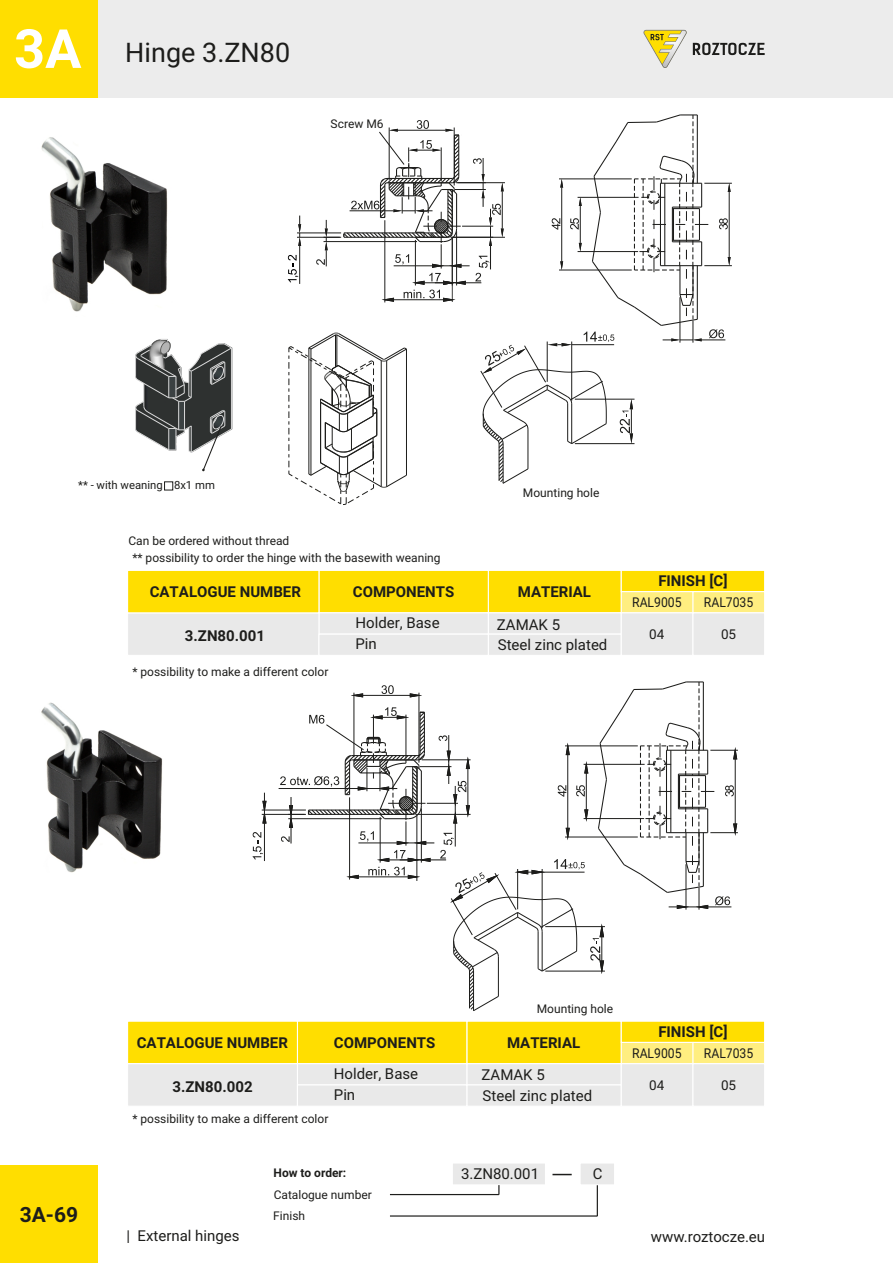
<style>
.page{position:relative;width:893px;height:1263px;background:#fff}
.page>*{position:absolute;margin:0;border:0;box-sizing:border-box;transform-origin:0 0}
.t1{font:700 54px "Roboto";color:#fff}
.t2{font:27px "Roboto";color:#1d1d1b}
.t3{font:700 21px "Roboto";color:#1d1d1b}
.t4{font:15px "Roboto";color:#1d1d1b}
.t5{font:700 15px "Roboto";color:#1d1d1b}
.t6{font:13.5px "Roboto";color:#1d1d1b;scale:.9 1}
.t7{font:13.5px "Roboto";color:#1d1d1b}
.t8{font:12px/21.3px "Roboto";color:#1d1d1b}
.t9{font:700 12px "Roboto";color:#1d1d1b}
.t10{font:11.25px "Roboto";color:#1d1d1b}
</style>
<div class="page">
<div style="left:0;top:0;width:893px;height:98px;background:#ececec"></div>
<svg style="left:643px;top:30px;width:44px;height:38px"></svg>
<svg style="left:693px;top:43px;width:72px;height:12px"></svg>
<div style="left:0;top:1165px;width:98px;height:98px;background:#ffde00"></div>
<div style="left:0;top:0;width:98px;height:98px;background:#ffde00"></div>
<img style="left:232px;top:347px;width:1px;height:83px">
<svg style="left:135px;top:339px;width:97px;height:132px"></svg>
<div style="left:466px;top:1020px;width:156px;height:44px;background:#ffde00;border:1px solid #fff"></div>
<div style="left:297px;top:1020px;width:170px;height:44px;background:#ffde00;border:1px solid #fff"></div>
<div style="left:127px;top:1020px;width:171px;height:44px;background:#ffde00;border:1px solid #fff"></div>
<div style="left:466px;top:1063px;width:156px;height:22px;background:#e9e9e9;border:1px solid #fff"></div>
<div style="left:297px;top:1063px;width:170px;height:22px;background:#e9e9e9;border:1px solid #fff"></div>
<div style="left:127px;top:1063px;width:171px;height:44px;background:#e9e9e9;border:1px solid #fff"></div>
<div style="left:466px;top:1084px;width:156px;height:23px;background:#e9e9e9;border:1px solid #fff"></div>
<div style="left:297px;top:1084px;width:170px;height:23px;background:#e9e9e9;border:1px solid #fff"></div>
<div style="left:488px;top:570px;width:134px;height:43px;background:#ffde00;border:1px solid #fff"></div>
<div style="left:318px;top:570px;width:171px;height:43px;background:#ffde00;border:1px solid #fff"></div>
<div style="left:488px;top:612px;width:134px;height:23px;background:#e9e9e9;border:1px solid #fff"></div>
<div style="left:318px;top:612px;width:171px;height:23px;background:#e9e9e9;border:1px solid #fff"></div>
<div style="left:127px;top:612px;width:192px;height:44px;background:#e9e9e9;border:1px solid #fff"></div>
<div style="left:488px;top:633px;width:134px;height:23px;background:#e9e9e9;border:1px solid #fff"></div>
<div style="left:318px;top:633px;width:171px;height:23px;background:#e9e9e9;border:1px solid #fff"></div>
<div style="left:127px;top:570px;width:192px;height:43px;background:#ffde00;border:1px solid #fff"></div>
<hr style="left:279px;top:788px;width:79px;height:1px;background:#1d1d1b">
<hr style="left:262px;top:810px;width:44px;height:1px;background:#1d1d1b">
<hr style="left:262px;top:814px;width:44px;height:1px;background:#1d1d1b">
<hr style="left:264px;top:823px;width:1px;height:38px;background:#1d1d1b">
<svg style="left:253px;top:832px;width:10px;height:27px"></svg>
<svg style="left:262px;top:793px;width:5px;height:31px"></svg>
<svg style="left:280px;top:681px;width:458px;height:330px"></svg>
<svg style="left:288px;top:114px;width:444px;height:391px"></svg>
<div style="left:621px;top:570px;width:144px;height:22px;background:#ffde00;border:1px solid #fff"></div>
<div style="left:621px;top:591px;width:72px;height:22px;background:#ffee80;border:1px solid #fff"></div>
<div style="left:621px;top:612px;width:72px;height:44px;background:#e9e9e9;border:1px solid #fff"></div>
<div style="left:692px;top:591px;width:73px;height:22px;background:#ffee80;border:1px solid #fff"></div>
<div style="left:692px;top:612px;width:73px;height:44px;background:#e9e9e9;border:1px solid #fff"></div>
<div style="left:621px;top:1020px;width:144px;height:23px;background:#ffde00;border:1px solid #fff"></div>
<div style="left:621px;top:1042px;width:72px;height:22px;background:#ffee80;border:1px solid #fff"></div>
<div style="left:621px;top:1063px;width:72px;height:44px;background:#e9e9e9;border:1px solid #fff"></div>
<div style="left:692px;top:1042px;width:73px;height:22px;background:#ffee80;border:1px solid #fff"></div>
<div style="left:692px;top:1063px;width:73px;height:44px;background:#e9e9e9;border:1px solid #fff"></div>
<div style="left:452px;top:1162px;width:94px;height:23px;background:#e9e9e9;border:1px solid #fff"></div>
<div style="left:579px;top:1162px;width:36px;height:23px;background:#e9e9e9;border:1px solid #fff"></div>
<svg style="left:552px;top:1174px;width:20px;height:1px"></svg>
<hr style="left:390px;top:1194px;width:109px;height:1px;background:#1d1d1b">
<hr style="left:597px;top:1185px;width:1px;height:31px;background:#1d1d1b">
<hr style="left:390px;top:1215px;width:207px;height:1px;background:#1d1d1b">
<img style="left:41px;top:702px;width:122px;height:171px">
<img style="left:41px;top:137px;width:127px;height:175px">
<div style="left:164px;top:481px;width:9px;height:9px;border:1px solid #1d1d1b"></div>
<h1 class="t1" style="left:14px;top:27px;width:69px">3A</h1>
<h2 class="t2" style="left:125px;top:42px;width:166px">Hinge 3.ZN80</h2>
<p class="t8" style="left:331px;top:114px;width:55px">Screw M6</p>
<p class="t10" style="left:78px;top:480px;width:138px">** - with weaning 8x1 mm</p>
<p class="t8" style="left:128px;top:531px;width:162px">Can be ordered without thread</p>
<p class="t8" style="left:132px;top:548px;width:310px">** possibility to order the hinge with the basewith weaning</p>
<p class="t8" style="left:523px;top:484px;width:78px">Mounting hole</p>
<p class="t5" style="left:150px;top:586px;width:153px">CATALOGUE NUMBER</p>
<p class="t5" style="left:185px;top:629px;width:82px">3.ZN80.001</p>
<p class="t8" style="left:132px;top:662px;width:198px">* possibility to make a different color</p>
<p class="t5" style="left:353px;top:586px;width:103px">COMPONENTS</p>
<p class="t5" style="left:518px;top:586px;width:75px">MATERIAL</p>
<p class="t4" style="left:355px;top:617px;width:86px">Holder, Base</p>
<p class="t4" style="left:497px;top:618px;width:65px">ZAMAK 5</p>
<p class="t4" style="left:355px;top:638px;width:23px">Pin</p>
<p class="t4" style="left:498px;top:639px;width:111px">Steel zinc plated</p>
<p class="t5" style="left:658px;top:575px;width:71px">FINISH [C]</p>
<p class="t6" style="left:632px;top:597px;width:57px">RAL9005</p>
<p class="t6" style="left:704px;top:597px;width:57px">RAL7035</p>
<p class="t7" style="left:649px;top:629px;width:17px">04</p>
<p class="t7" style="left:721px;top:629px;width:17px">05</p>
<h3 class="t3" style="left:20px;top:1206px;width:60px">3A-69</h3>
<p class="t8" style="left:537px;top:1000px;width:78px">Mounting hole</p>
<p class="t5" style="left:137px;top:1036px;width:153px">CATALOGUE NUMBER</p>
<p class="t5" style="left:334px;top:1036px;width:103px">COMPONENTS</p>
<p class="t5" style="left:507px;top:1036px;width:75px">MATERIAL</p>
<p class="t5" style="left:173px;top:1080px;width:82px">3.ZN80.002</p>
<p class="t4" style="left:334px;top:1067px;width:86px">Holder, Base</p>
<p class="t4" style="left:482px;top:1069px;width:65px">ZAMAK 5</p>
<p class="t4" style="left:334px;top:1088px;width:23px">Pin</p>
<p class="t4" style="left:483px;top:1089px;width:111px">Steel zinc plated</p>
<p class="t8" style="left:132px;top:1109px;width:198px">* possibility to make a different color</p>
<p class="t9" style="left:274px;top:1168px;width:74px">How to order:</p>
<p class="t8" style="left:273px;top:1185px;width:100px">Catalogue number<br>Finish</p>
<p class="t4" style="left:461px;top:1168px;width:80px">3.ZN80.001</p>
<p class="t4" style="left:593px;top:1168px;width:11px">C</p>
<p class="t5" style="left:658px;top:1025px;width:71px">FINISH [C]</p>
<p class="t6" style="left:632px;top:1048px;width:57px">RAL9005</p>
<p class="t6" style="left:704px;top:1048px;width:57px">RAL7035</p>
<p class="t7" style="left:649px;top:1079px;width:17px">04</p>
<p class="t7" style="left:721px;top:1079px;width:17px">05</p>
<p class="t4" style="left:126px;top:1229px;width:115px">| External hinges</p>
<p class="t4" style="left:651px;top:1230px;width:116px">www.roztocze.eu</p>
</div>
